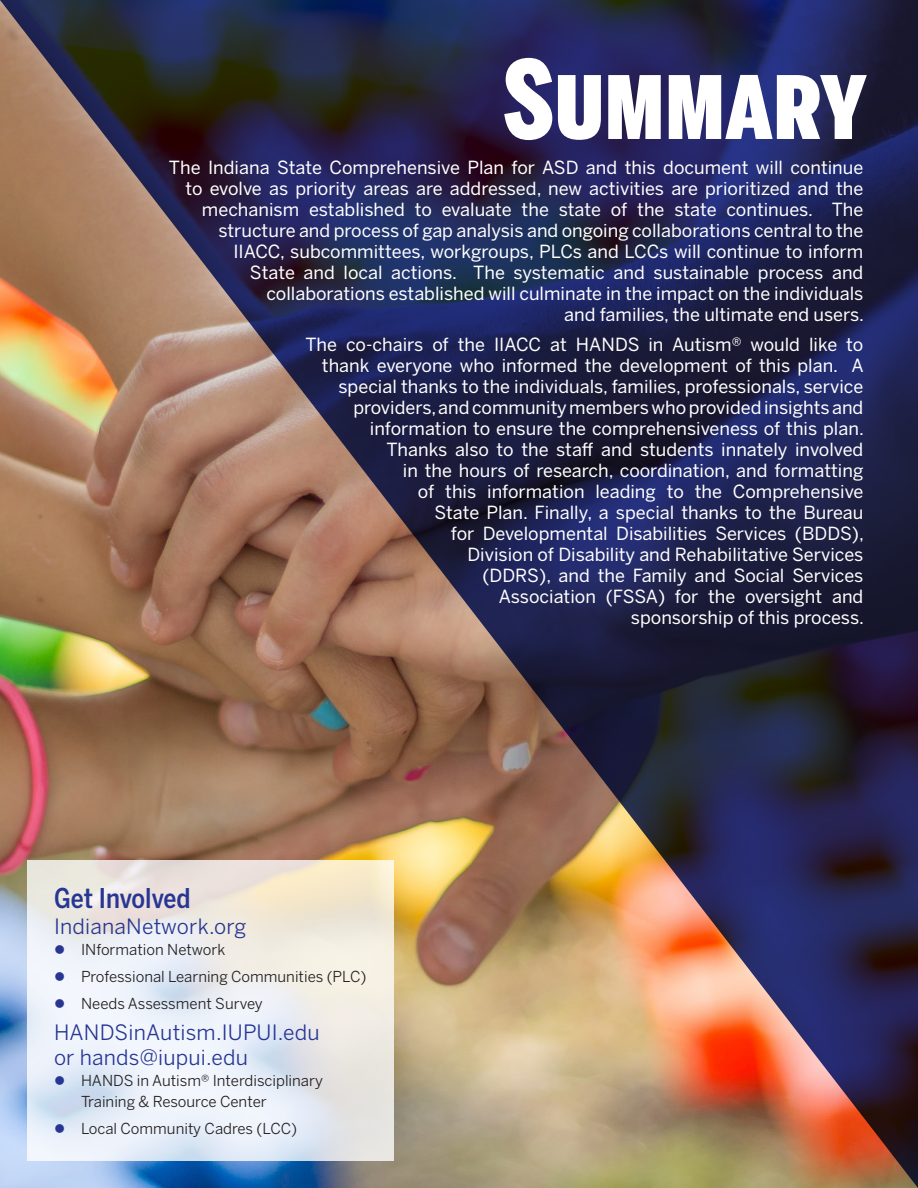
<style>
.page{position:relative;width:918px;height:1188px;background:#fff}
.page>*{position:absolute;margin:0;border:0;box-sizing:border-box;transform-origin:0 0}
.Goal_Number{font:900 108px "Benton Sans Comp";color:#fff}
.t1{font:500 27px "Benton Sans Cond";color:#273693}
.sub-header{font:21px/25.2px "Benton Sans";letter-spacing:.01em;color:#273693}
.t2{font:18px/21px "Benton Sans";color:#fff;text-align:right}
.t3{font:15px/21px "Benton Sans";color:#231f20}
</style>
<div class="page">
<img style="left:0;top:0;width:918px;height:1188px">
<svg style="left:27px;top:860px;width:366px;height:301px"></svg>
<svg style="left:55px;top:945px;width:9px;height:9px"></svg>
<svg style="left:55px;top:972px;width:9px;height:9px"></svg>
<svg style="left:55px;top:999px;width:9px;height:9px"></svg>
<svg style="left:55px;top:1076px;width:9px;height:9px"></svg>
<svg style="left:55px;top:1124px;width:9px;height:9px"></svg>
<p class="Goal_Number" style="left:502px;top:32px;width:366px">Summary</p>
<p class="t2" style="left:169px;top:157px;width:697px">The Indiana State Comprehensive Plan for ASD and this document will continue to evolve as priority areas are addressed, new activities are prioritized and the mechanism established to evaluate the state of the state continues. The structure and process of gap analysis and ongoing collaborations central to the IIACC, subcommittees, workgroups, PLCs and LCCs will continue to inform<br>State and local actions. The systematic and sustainable process and collaborations established will culminate in the impact on the individuals<br>and families, the ultimate end users.</p>
<p class="t2" style="left:305px;top:334px;width:560px">The co-chairs of the IIACC at HANDS in Autism® would like to thank everyone who informed the development of this plan. A special thanks to the individuals, families, professionals, service providers, and community members who provided insights and information to ensure the comprehensiveness of this plan.<br>Thanks also to the staff and students innately involved<br>in the hours of research, coordination, and formatting<br>of this information leading to the Comprehensive<br>State Plan. Finally, a special thanks to the Bureau<br>for Developmental Disabilities Services (BDDS),<br>Division of Disability and Rehabilitative Services<br>(DDRS), and the Family and Social Services<br>Association (FSSA) for the oversight and<br>sponsorship of this process.</p>
<p class="t1" style="left:54px;top:882px;width:138px">Get Involved</p>
<p class="sub-header" style="left:54px;top:913px;width:194px">IndianaNetwork.org</p>
<p class="t3" style="left:81px;top:939px;width:146px">INformation Network</p>
<p class="t3" style="left:81px;top:966px;width:287px">Professional Learning Communities (PLC)</p>
<p class="t3" style="left:81px;top:993px;width:183px">Needs Assessment Survey</p>
<p class="sub-header" style="left:54px;top:1020px;width:267px">HANDSinAutism.IUPUI.edu or hands@iupui.edu</p>
<p class="t3" style="left:81px;top:1070px;width:244px">HANDS in Autism® Interdisciplinary<br>Training &amp; Resource Center</p>
<p class="t3" style="left:81px;top:1118px;width:218px">Local Community Cadres (LCC)</p>
</div>
